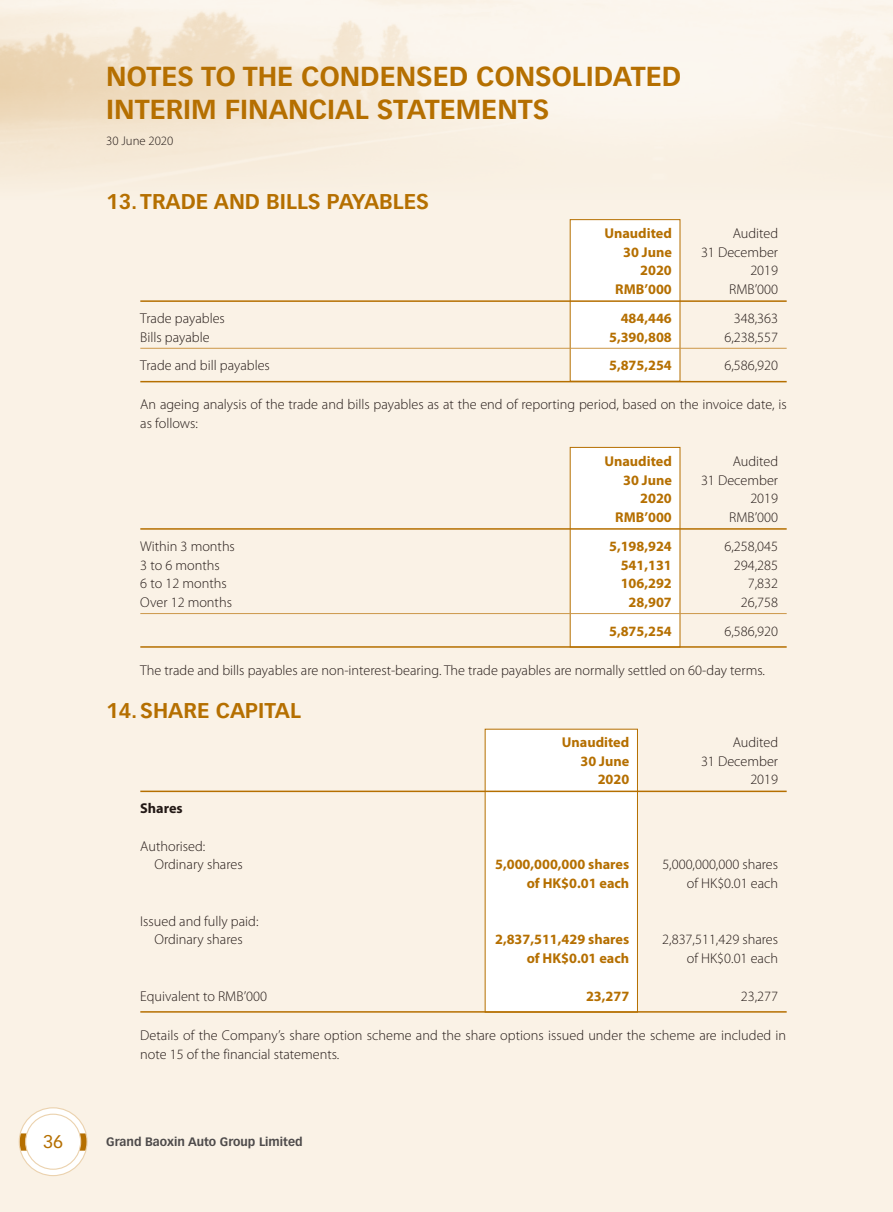
<style>
.page{position:relative;width:893px;height:1212px;background:#fff}
.page>*{position:absolute;margin:0;border:0;box-sizing:border-box;transform-origin:0 0}
.t1{font:700 27px "Vectora LT Std";color:#b56f00}
.t2{font:700 21px "Vectora LT Std";color:#b56f00}
.t3{font:18px "Vectora LT Std";color:#b56f00}
.t4{font:300 14.25px/18.8px "Myriad Pro";color:#231916}
.t5{font:700 14.25px "Myriad Pro";color:#b56f00}
.t6{font:700 14.25px "Myriad Pro";color:#231916}
.t7{font:300 12.75px "Myriad Pro";color:#231916}
.t8{font:700 12px "Vectora LT Std";color:#4d4a4a}
</style>
<div class="page">
<div style="left:0;top:0;width:892px;height:1212px;background:#faf2e6"></div>
<img style="left:0;top:12px;width:418px;height:166px">
<svg style="left:19px;top:1108px;width:68px;height:67px"></svg>
<svg style="left:19px;top:1134px;width:67px;height:16px"></svg>
<div style="left:19px;top:1107px;width:69px;height:69px;border:1px solid #ebd2ae;border-radius:50%"></div>
<div style="left:26px;top:1114px;width:55px;height:55px;background:#fff;border-radius:50%"></div>
<div style="left:25px;top:1113px;width:56px;height:57px;border:1px solid #ebd2ae;border-radius:50%"></div>
<div style="left:570px;top:447px;width:110px;height:200px;background:#fff"></div>
<div style="left:485px;top:729px;width:153px;height:283px;background:#fff;border:1px solid #b56f00"></div>
<div style="left:570px;top:219px;width:110px;height:163px;background:#fff"></div>
<hr style="left:140px;top:300px;width:647px;height:2px;background:#b56f00">
<hr style="left:140px;top:348px;width:647px;height:1px;background:#cc9748">
<hr style="left:140px;top:381px;width:647px;height:1px;background:#b56f00">
<hr style="left:140px;top:528px;width:647px;height:2px;background:#b56f00">
<hr style="left:140px;top:613px;width:647px;height:1px;background:#cc9748">
<hr style="left:140px;top:646px;width:647px;height:2px;background:#b56f00">
<hr style="left:140px;top:790px;width:647px;height:2px;background:#b56f00">
<hr style="left:140px;top:1011px;width:647px;height:1px;background:#b56f00">
<h1 class="t1" style="left:106px;top:60px;width:482px">NOTES TO THE CONDENSED CONSOLIDA</h1>
<h1 class="t1" style="left:631px;top:60px;width:49px">TED</h1>
<h1 class="t1" style="left:106px;top:93px;width:77px">INTERIM</h1>
<h1 class="t1" style="left:225px;top:93px;width:100px">FINANCIAL</h1>
<h1 class="t1" style="left:377px;top:93px;width:174px">STATEMENTS</h1>
<p class="t7" style="left:106px;top:133px;width:69px">30 June 2020</p>
<h2 class="t2" style="left:106px;top:189px;width:43px">13. TRAD</h2>
<h2 class="t2" style="left:196px;top:189px;width:82px">E AND BILL</h2>
<h2 class="t2" style="left:308px;top:189px;width:33px">S PAYABL</h2>
<h2 class="t2" style="left:404px;top:189px;width:27px">ES</h2>
<p class="t5" style="left:604px;top:224px;width:69px">Unaudited</p>
<p class="t4" style="left:733px;top:224px;width:47px">Audited</p>
<p class="t5" style="left:623px;top:243px;width:50px">30 June</p>
<p class="t4" style="left:701px;top:242px;width:79px">31 December</p>
<p class="t5" style="left:640px;top:261px;width:33px">2020</p>
<p class="t4" style="left:750px;top:261px;width:29px">2019</p>
<p class="t5" style="left:615px;top:280px;width:58px">RMB’000</p>
<p class="t4" style="left:729px;top:280px;width:50px">RMB’000</p>
<p class="t4" style="left:140px;top:309px;width:86px">Trade payables</p>
<p class="t5" style="left:621px;top:309px;width:53px">484,446</p>
<p class="t4" style="left:734px;top:309px;width:46px">348,363</p>
<p class="t4" style="left:140px;top:327px;width:71px">Bills payable</p>
<p class="t5" style="left:609px;top:328px;width:64px">5,390,808</p>
<p class="t4" style="left:724px;top:327px;width:55px">6,238,557</p>
<p class="t4" style="left:140px;top:356px;width:131px">Trade and bill payables</p>
<p class="t5" style="left:609px;top:356px;width:64px">5,875,254</p>
<p class="t4" style="left:724px;top:356px;width:55px">6,586,920</p>
<p class="t4" style="left:140px;top:395px;width:648px">An ageing analysis of the trade and bills payables as at the end of reporting period, based on the invoice date, is as follows:</p>
<p class="t5" style="left:604px;top:452px;width:69px">Unaudited</p>
<p class="t4" style="left:733px;top:451px;width:47px">Audited</p>
<p class="t5" style="left:623px;top:470px;width:50px">30 June</p>
<p class="t4" style="left:701px;top:470px;width:79px">31 December</p>
<p class="t5" style="left:640px;top:489px;width:33px">2020</p>
<p class="t4" style="left:750px;top:489px;width:29px">2019</p>
<p class="t5" style="left:615px;top:508px;width:58px">RMB’000</p>
<p class="t4" style="left:729px;top:508px;width:50px">RMB’000</p>
<p class="t4" style="left:140px;top:536px;width:96px">Within 3 months</p>
<p class="t5" style="left:609px;top:537px;width:64px">5,198,924</p>
<p class="t4" style="left:724px;top:536px;width:55px">6,258,045</p>
<p class="t4" style="left:140px;top:555px;width:81px">3 to 6 months</p>
<p class="t5" style="left:621px;top:555px;width:53px">541,131</p>
<p class="t4" style="left:734px;top:555px;width:46px">294,285</p>
<p class="t4" style="left:140px;top:574px;width:88px">6 to 12 months</p>
<p class="t5" style="left:621px;top:574px;width:53px">106,292</p>
<p class="t4" style="left:748px;top:574px;width:32px">7,832</p>
<p class="t4" style="left:140px;top:593px;width:93px">Over 12 months</p>
<p class="t5" style="left:629px;top:593px;width:45px">28,907</p>
<p class="t4" style="left:741px;top:593px;width:39px">26,758</p>
<p class="t5" style="left:609px;top:622px;width:64px">5,875,254</p>
<p class="t4" style="left:724px;top:621px;width:55px">6,586,920</p>
<p class="t4" style="left:140px;top:660px;width:626px">The trade and bills payables are non-interest-bearing. The trade payables are normally settled on 60-day terms.</p>
<h2 class="t2" style="left:106px;top:697px;width:44px">14. SHAR</h2>
<h2 class="t2" style="left:197px;top:697px;width:32px">E CAPI</h2>
<h2 class="t2" style="left:264px;top:697px;width:25px">TAL</h2>
<p class="t5" style="left:562px;top:733px;width:69px">Unaudited</p>
<p class="t4" style="left:733px;top:733px;width:47px">Audited</p>
<p class="t5" style="left:581px;top:751px;width:50px">30 June</p>
<p class="t4" style="left:701px;top:751px;width:79px">31 December</p>
<p class="t5" style="left:598px;top:770px;width:33px">2020</p>
<p class="t4" style="left:750px;top:770px;width:29px">2019</p>
<p class="t6" style="left:140px;top:799px;width:44px">Shares</p>
<p class="t4" style="left:155px;top:836px;width:90px;text-indent:-14px">Authorised:<br>Ordinary shares</p>
<p class="t5" style="left:495px;top:855px;width:136px">5,000,000,000 shares</p>
<p class="t4" style="left:662px;top:855px;width:117px">5,000,000,000 shares</p>
<p class="t5" style="left:527px;top:874px;width:104px">of HK$0.01 each</p>
<p class="t4" style="left:687px;top:874px;width:93px">of HK$0.01 each</p>
<p class="t4" style="left:140px;top:911px;width:120px;text-align:center">Issued and fully paid:<br>Ordinary shares</p>
<p class="t5" style="left:495px;top:930px;width:136px">2,837,511,429 shares</p>
<p class="t4" style="left:662px;top:930px;width:117px">2,837,511,429 shares</p>
<p class="t5" style="left:527px;top:949px;width:104px">of HK$0.01 each</p>
<p class="t4" style="left:687px;top:949px;width:93px">of HK$0.01 each</p>
<p class="t4" style="left:140px;top:986px;width:128px">Equivalent to RMB’000</p>
<p class="t5" style="left:586px;top:986px;width:45px">23,277</p>
<p class="t4" style="left:741px;top:986px;width:39px">23,277</p>
<p class="t4" style="left:140px;top:1025px;width:647px">Details of the Company’s share option scheme and the share options issued under the scheme are included in note 15 of the financial statements.</p>
<p class="t3" style="left:43px;top:1131px;width:22px">36</p>
<p class="t8" style="left:106px;top:1134px;width:198px">GRAND BAOXIN AUTO GROUP LIMITED</p>
</div>
